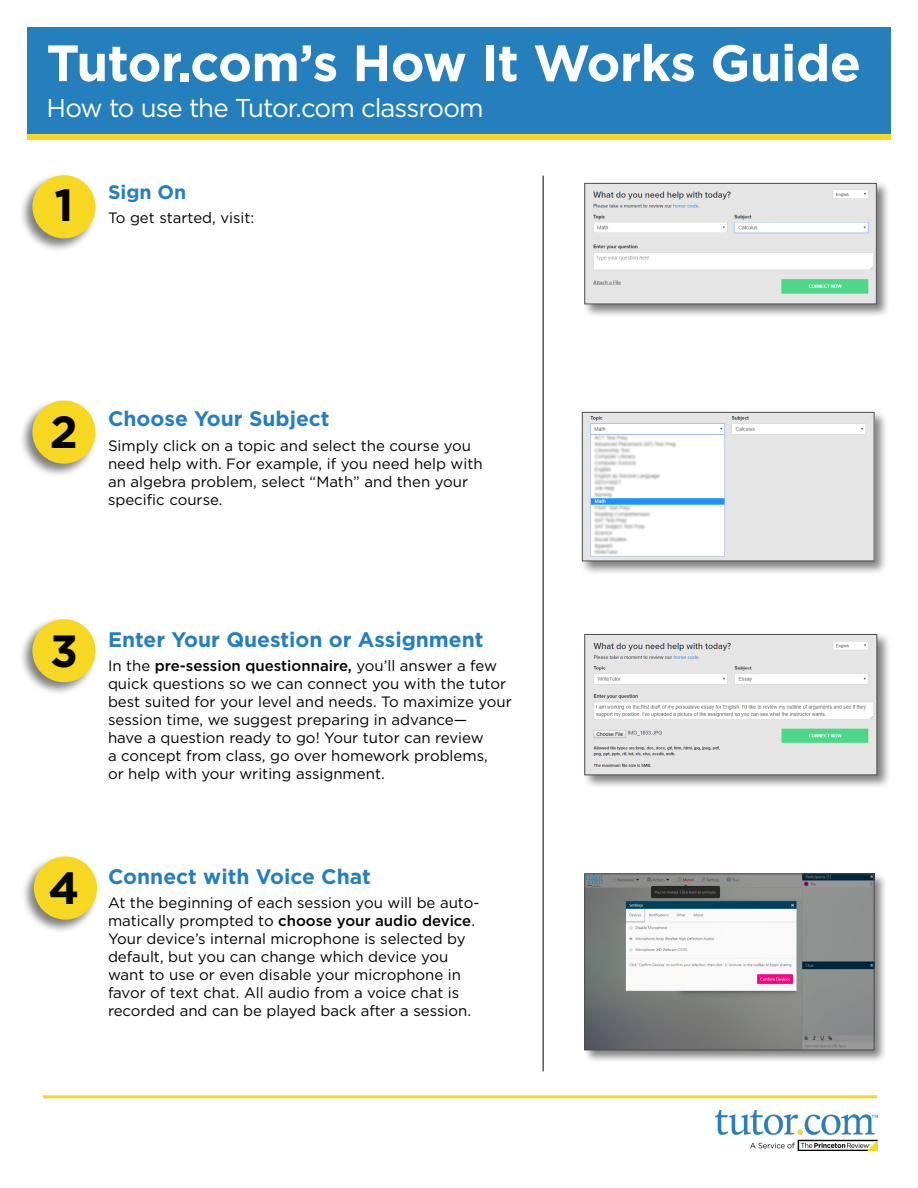
<style>
.page{position:relative;width:918px;height:1188px;background:#fff}
.page>*{position:absolute;margin:0;border:0;box-sizing:border-box;transform-origin:0 0}
.t1{font:700 51px "Gotham";letter-spacing:-.01em;color:#fff}
.t2{font:700 45px "Gotham";color:#000}
.t3{font:25.8px "Gotham";letter-spacing:-.035em;color:#fff}
.t4{font:700 21px "Gotham";color:#247fbc}
.t5{font:700 19.5px "Gotham";color:#247fbc}
.t6{font:15px/18px "Gotham";color:#000}
.s1{font-weight:500}
</style>
<div class="page">
<div style="left:583px;top:872px;width:305px;height:192px;background:#000;opacity:.5"></div>
<img style="left:586px;top:876px;width:286px;height:172px">
<div style="left:584px;top:874px;width:290px;height:176px;border:1px solid #4d4d4f"></div>
<div style="left:579px;top:410px;width:309px;height:165px;background:#000;opacity:.5"></div>
<img style="left:584px;top:414px;width:288px;height:145px">
<div style="left:582px;top:412px;width:292px;height:149px;border:1px solid #4d4d4f"></div>
<hr style="left:43px;top:1095px;width:834px;height:3px;background:#f6d822">
<img style="left:716px;top:1111px;width:161px;height:40px">
<div style="left:27px;top:27px;width:864px;height:108px;background:#247fbc"></div>
<div style="left:27px;top:134px;width:864px;height:6px;background:#f6d822"></div>
<div style="left:19px;top:398px;width:79px;height:80px;background:#000;opacity:.5"></div>
<div style="left:32px;top:400px;width:64px;height:64px;background:#f6d822;border-radius:50%"></div>
<div style="left:19px;top:617px;width:79px;height:79px;background:#000;opacity:.5"></div>
<div style="left:32px;top:619px;width:64px;height:63px;background:#f6d822;border-radius:50%"></div>
<div style="left:19px;top:173px;width:79px;height:79px;background:#000;opacity:.5"></div>
<div style="left:32px;top:175px;width:64px;height:63px;background:#f6d822;border-radius:50%"></div>
<div style="left:20px;top:854px;width:79px;height:79px;background:#000;opacity:.5"></div>
<div style="left:34px;top:856px;width:63px;height:64px;background:#f6d822;border-radius:50%"></div>
<hr style="left:543px;top:176px;width:1px;height:895px;background:#000">
<div style="left:582px;top:632px;width:309px;height:157px;background:#000;opacity:.5"></div>
<img style="left:586px;top:636px;width:289px;height:137px">
<div style="left:584px;top:634px;width:293px;height:141px;border:1px solid #4d4d4f"></div>
<div style="left:582px;top:181px;width:308px;height:136px;background:#000;opacity:.5"></div>
<img style="left:586px;top:185px;width:289px;height:117px">
<div style="left:584px;top:183px;width:293px;height:121px;border:1px solid #4d4d4f"></div>
<h1 class="t1" style="left:46px;top:29px;width:816px">Tutor.com’s How It Works Guide</h1>
<h3 class="t3" style="left:46px;top:91px;width:439px">How to use the Tutor.com classroom</h3>
<h2 class="t2" style="left:54px;top:175px;width:20px">1</h2>
<h3 class="t5" style="left:108px;top:179px;width:80px">Sign On</h3>
<p class="t6" style="left:108px;top:209px;width:148px">To get started, visit:</p>
<h2 class="t2" style="left:50px;top:402px;width:30px">2</h2>
<h3 class="t4" style="left:108px;top:405px;width:223px">Choose Your Subject</h3>
<p class="t6" style="left:108px;top:436px;width:376px">Simply click on a topic and select the course you need help with. For example, if you need help with an algebra problem, select “Math” and then your specific course.</p>
<h2 class="t2" style="left:50px;top:621px;width:29px">3</h2>
<h3 class="t4" style="left:108px;top:625px;width:377px">Enter Your Question or Assignment</h3>
<p class="t6" style="left:108px;top:657px;width:405px">In the <span class="s1">pre-session questionnaire,</span> you’ll answer a few quick questions so we can connect you with the tutor best suited for your level and needs. To maximize your session time, we suggest preparing in advance—<br>have a question ready to go! Your tutor can review<br>a concept from class, go over homework problems,<br>or help with your writing assignment.</p>
<h2 class="t2" style="left:48px;top:858px;width:33px">4</h2>
<h3 class="t4" style="left:108px;top:862px;width:264px">Connect with Voice Chat</h3>
<p class="t6" style="left:108px;top:894px;width:373px">At the beginning of each session you will be auto&shy;matically prompted to <span class="s1">choose your audio device</span>.<br>Your device’s internal microphone is selected by default, but you can change which device you want to use or even disable your microphone in favor of text chat. All audio from a voice chat is recorded and can be played back after a session.</p>
</div>
